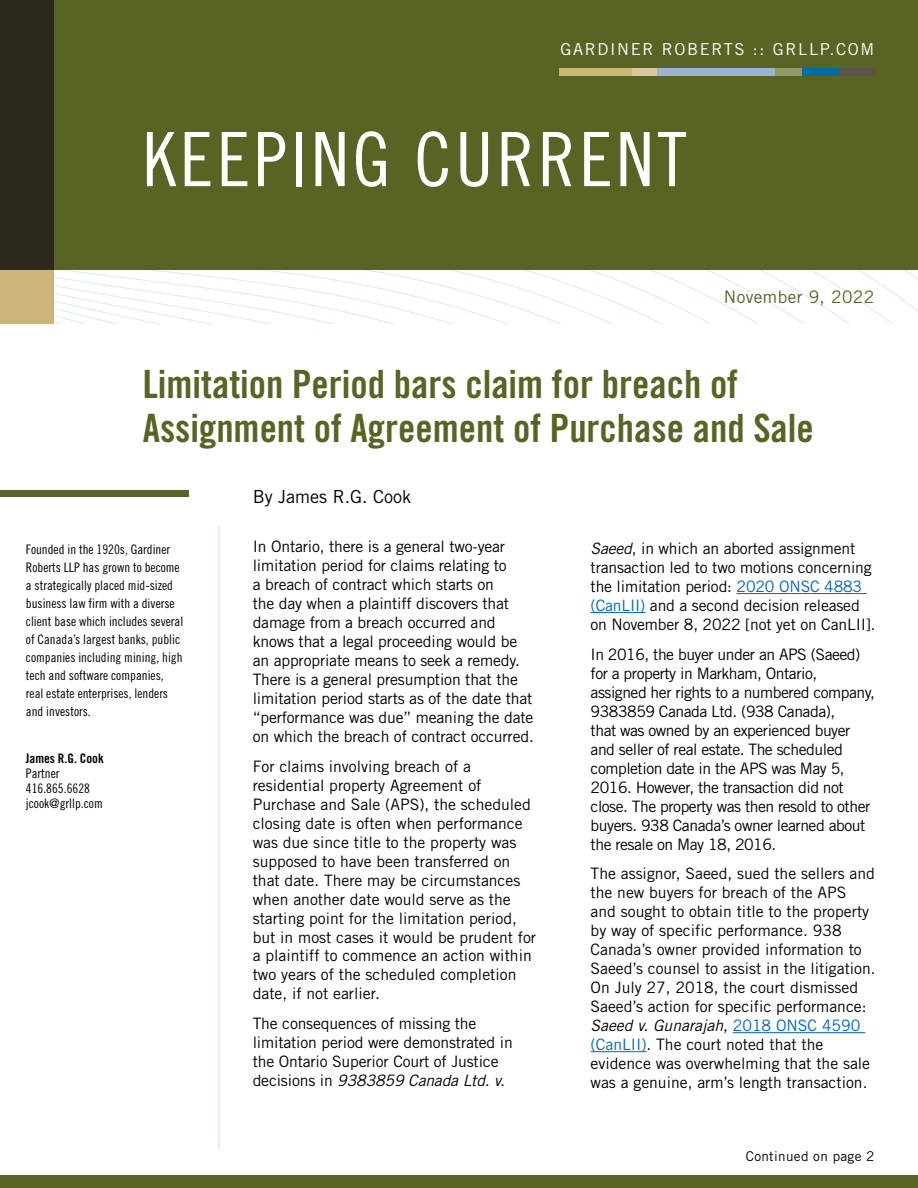
<style>
.page{position:relative;width:918px;height:1188px;background:#fff}
.page>*{position:absolute;margin:0;border:0;box-sizing:border-box;transform-origin:0 0}
.t1{font:75px "Trade Gothic LT Std Cn 18";letter-spacing:.05em;color:#fff}
.t2{font:39px/43.5px "Trade Gothic LT Std Bd Cn 20";color:#576423}
.t3{font:18px "Trade Gothic LT Std";color:#000}
.t4{font:17.25px "Trade Gothic LT Std";letter-spacing:.025em;color:#576423}
.t5{font:16.5px "Trade Gothic LT Std";letter-spacing:.1em;color:#fff}
.t6{font:15.75px/19px "Trade Gothic LT Std";letter-spacing:-.01em;color:#000}
.t7{font:15.75px/19px "Trade Gothic LT Std";letter-spacing:-.03em;color:#000}
.t8{font:13.5px "Trade Gothic LT Std";letter-spacing:.025em;color:#000}
.t9{font:13.2px/18px "Trade Gothic LT Std Cn 18";color:#000}
.t10{font:13.2px "Trade Gothic LT Std Bd Cn 20";color:#000}
.s1{font-style:italic}
.s2{color:#0563c1}
</style>
<div class="page">
<svg style="left:54px;top:270px;width:864px;height:54px"></svg>
<div style="left:54px;top:0;width:864px;height:270px;background:#576423"></div>
<div style="left:0;top:490px;width:189px;height:7px;background:#576423"></div>
<hr style="left:218px;top:527px;width:1px;height:622px;background:#c8ddeb">
<div style="left:0;top:0;width:54px;height:270px;background:#2c291a"></div>
<div style="left:0;top:270px;width:54px;height:54px;background:#cbb677"></div>
<hr style="left:737px;top:593px;width:130px;height:1px;background:#0563c1">
<hr style="left:591px;top:612px;width:54px;height:1px;background:#0563c1">
<hr style="left:733px;top:1032px;width:132px;height:1px;background:#0563c1">
<hr style="left:591px;top:1051px;width:56px;height:1px;background:#0563c1">
<div style="left:0;top:1175px;width:918px;height:13px;background:#576423"></div>
<div style="left:559px;top:68px;width:74px;height:8px;background:#cbb677"></div>
<div style="left:633px;top:68px;width:25px;height:8px;background:#dac99a"></div>
<div style="left:657px;top:68px;width:118px;height:8px;background:#9db4d2"></div>
<div style="left:775px;top:68px;width:28px;height:8px;background:#919b6a"></div>
<div style="left:803px;top:68px;width:36px;height:8px;background:#006ea5"></div>
<div style="left:839px;top:68px;width:35px;height:8px;background:#595447"></div>
<p class="t5" style="left:560px;top:39px;width:315px">GARDINER ROBERTS :: GRLLP.COM</p>
<h1 class="t1" style="left:143px;top:115px;width:545px">Keeping Current</h1>
<p class="t4" style="left:724px;top:286px;width:152px">November 9, 2022</p>
<h2 class="t2" style="left:143px;top:362px;width:673px">Limitation Period bars claim for breach of<br>Assignment of Agreement of Purchase and Sale</h2>
<p class="t9" style="left:26px;top:540px;width:159px">Founded in the 1920s, Gardiner<br>Roberts LLP has grown to become a strategically placed mid-sized business law firm with a diverse client base which includes several of Canada’s largest banks, public companies including mining, high tech and software companies, real estate enterprises, lenders and investors.</p>
<p class="t10" style="left:26px;top:750px;width:79px">James R.G. Cook</p>
<p class="t9" style="left:26px;top:765px;width:78px;line-height:15.1px">Partner<br>416.865.6628 jcook@grllp.com</p>
<p class="t3" style="left:253px;top:486px;width:160px">By James R.G. Cook</p>
<p class="t6" style="left:253px;top:537px;width:283px">In Ontario, there is a general two-year limitation period for claims relating to<br>a breach of contract which starts on<br>the day when a plaintiff discovers that damage from a breach occurred and knows that a legal proceeding would be an appropriate means to seek a remedy.<br>There is a general presumption that the limitation period starts as of the date that “performance was due” meaning the date on which the breach of contract occurred.</p>
<p class="t6" style="left:253px;top:756px;width:285px">For claims involving breach of a residential property Agreement of Purchase and Sale (APS), the scheduled closing date is often when performance was due since title to the property was supposed to have been transferred on that date. There may be circumstances when another date would serve as the starting point for the limitation period, but in most cases it would be prudent for a plaintiff to commence an action within two years of the scheduled completion date, if not earlier.</p>
<p class="t6" style="left:253px;top:1014px;width:262px">The consequences of missing the limitation period were demonstrated in the Ontario Superior Court of Justice decisions in <span class="s1">9383859 Canada Ltd. v.</span></p>
<p class="t6" style="left:591px;top:539px;width:287px"><span class="s1">Saeed</span>, in which an aborted assignment transaction led to two motions concerning the limitation period: <span class="s2">2020 ONSC 4883 (CanLII)</span> and a second decision released on November 8, 2022 [not yet on CanLII].</p>
<p class="t7" style="left:591px;top:644px;width:286px">In 2016, the buyer under an APS (Saeed) for a property in Markham, Ontario, assigned her rights to a numbered company, 9383859 Canada Ltd. (938 Canada),<br>that was owned by an experienced buyer and seller of real estate. The scheduled completion date in the APS was May 5, 2016. However, the transaction did not close. The property was then resold to other buyers. 938 Canada’s owner learned about the resale on May 18, 2016.</p>
<p class="t6" style="left:591px;top:864px;width:287px">The assignor, Saeed, sued the sellers and the new buyers for breach of the APS and sought to obtain title to the property by way of specific performance. 938<br>Canada’s owner provided information to Saeed’s counsel to assist in the litigation.<br>On July 27, 2018, the court dismissed Saeed’s action for specific performance:<br><span class="s1">Saeed v. Gunarajah</span>, <span class="s2">2018 ONSC 4590 (CanLII)</span>. The court noted that the evidence was overwhelming that the sale was a genuine, arm’s length transaction.</p>
<p class="t8" style="left:746px;top:1148px;width:130px">Continued on page 2</p>
</div>
